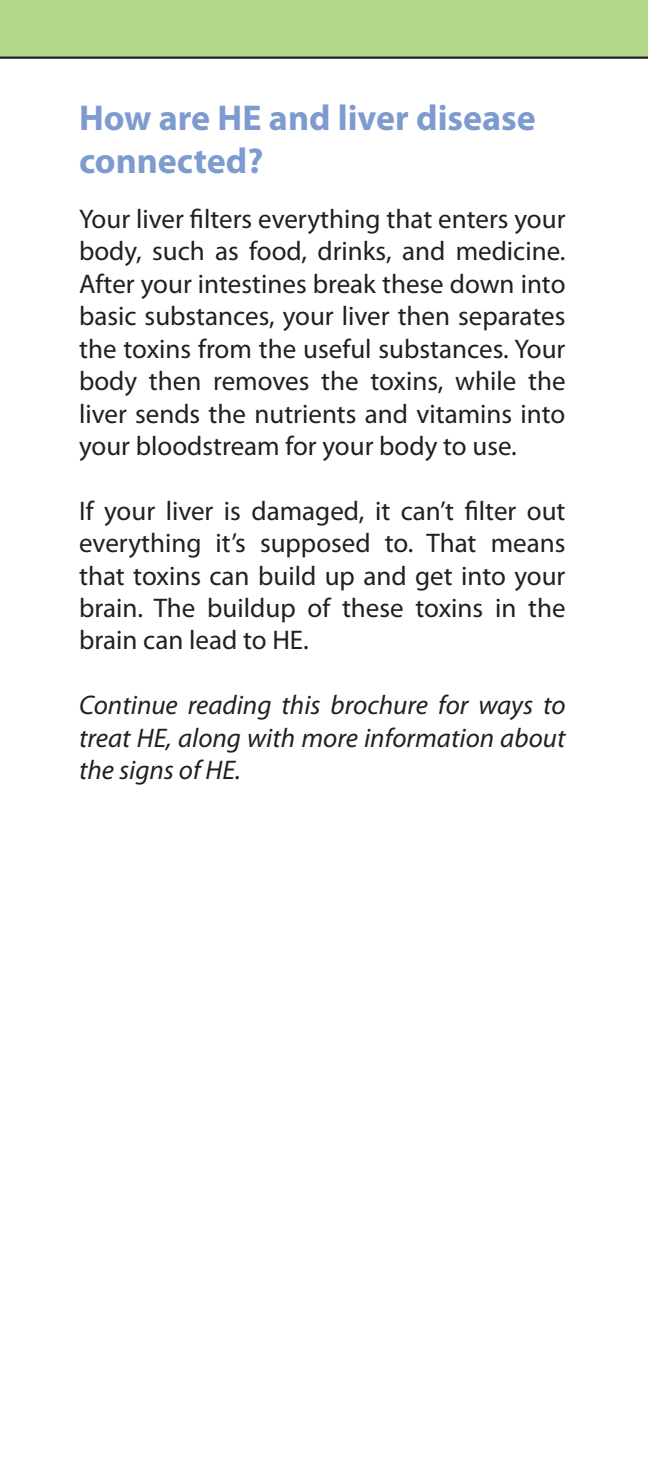
<style>
.page{position:relative;width:648px;height:1460px;background:#fff}
.page>*{position:absolute;margin:0;border:0;box-sizing:border-box;transform-origin:0 0}
.t1{font:700 36px/43.2px "Myriad Pro";color:#7e9bd0}
.t2{font:27px/32.4px "Myriad Pro";color:#231f20;text-align:justify}
.t3{font:italic 27px/32.4px "Myriad Pro";color:#231f20;text-align:justify}
</style>
<div class="page">
<div style="left:0;top:0;width:647px;height:59px;background:#b3d78b"></div>
<h1 class="t1" style="left:79px;top:95px;width:458px">How are HE and liver disease connected?</h1>
<p class="t2" style="left:79px;top:202px;width:488px">Your liver filters everything that enters your body, such as food, drinks, and medicine.<br>After your intestines break these down into basic substances, your liver then separates the toxins from the useful substances. Your body then removes the toxins, while the liver sends the nutrients and vitamins into your bloodstream for your body to use.</p>
<p class="t2" style="left:79px;top:494px;width:488px">If your liver is damaged, it can’t filter out everything it’s supposed to. That means that toxins can build up and get into your brain. The buildup of these toxins in the brain can lead to HE.</p>
<p class="t3" style="left:79px;top:688px;width:488px">Continue reading this brochure for ways to treat HE, along with more information about the signs of HE.</p>
</div>
